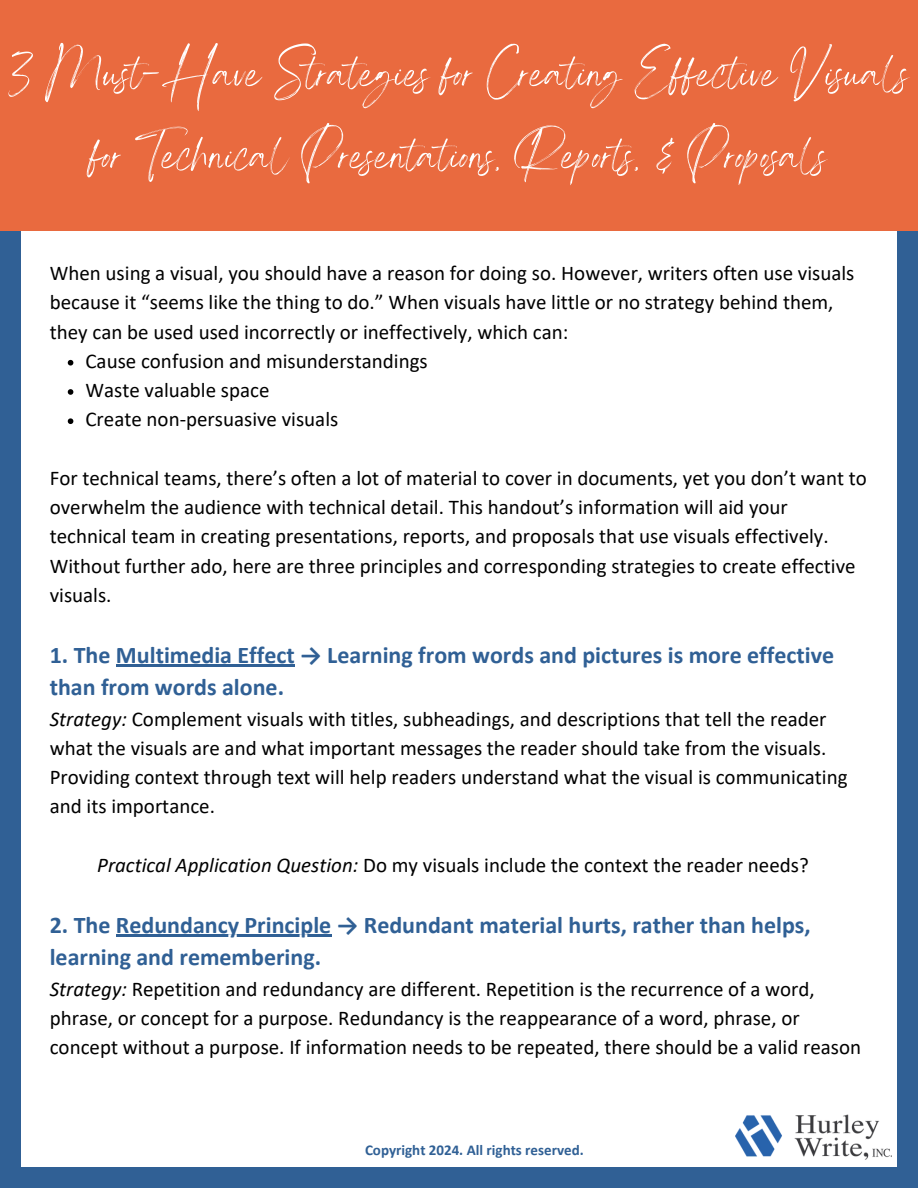
<style>
.page{position:relative;width:918px;height:1188px;background:#fff}
.page>*{position:absolute;margin:0;border:0;box-sizing:border-box;transform-origin:0 0}
.t1{font:59.1px/82.2px "Angella White";color:#fff;text-align:center}
.t2{font:700 24px/32.7px "Calibri";color:#306095}
.t3{font:21px/29.2px "Calibri";color:#000}
.t4{font:700 15px "Calibri";color:#306095}
.s1{font-style:italic}
</style>
<div class="page">
<svg style="left:68px;top:360px;width:5px;height:6px"></svg>
<svg style="left:68px;top:389px;width:5px;height:6px"></svg>
<svg style="left:68px;top:418px;width:5px;height:6px"></svg>
<hr style="left:116px;top:665px;width:179px;height:2px;background:#306095">
<hr style="left:116px;top:935px;width:215px;height:2px;background:#306095">
<div style="left:0;top:1167px;width:918px;height:21px;background:#306095"></div>
<div style="left:897px;top:22px;width:21px;height:1166px;background:#306095"></div>
<div style="left:0;top:22px;width:21px;height:1166px;background:#306095"></div>
<img style="left:736px;top:1114px;width:155px;height:46px">
<div style="left:0;top:0;width:918px;height:230px;background:#e96a3f"></div>
<h1 class="t1" style="left:8px;top:33px;width:903px">3 Must-Have Strategies for Creating Effective Visuals for Technical Presentations, Reports, &amp; Proposals</h1>
<h1 class="t3" style="left:50px;top:260px;width:806px">When using a visual, you should have a reason for doing so. However, writers often use visuals because it “seems like the thing to do.” When visuals have little or no strategy behind them, they can be used used incorrectly or ineffectively, which can:</h1>
<h2 class="t3" style="left:85px;top:348px;width:344px">Cause confusion and misunderstandings</h2>
<p class="t3" style="left:85px;top:377px;width:186px">Waste valuable space</p>
<p class="t3" style="left:85px;top:406px;width:254px">Create non-persuasive visuals</p>
<p class="t3" style="left:50px;top:465px;width:819px">For technical teams, there’s often a lot of material to cover in documents, yet you don’t want to overwhelm the audience with technical detail. This handout’s information will aid your technical team in creating presentations, reports, and proposals that use visuals effectively.<br>Without further ado, here are three principles and corresponding strategies to create effective visuals.</p>
<h2 class="t2" style="left:50px;top:640px;width:786px">1. The Multimedia Effect → Learning from words and pictures is more effective than from words alone.</h2>
<h2 class="t3" style="left:50px;top:706px;width:799px"><span class="s1">Strategy:</span> Complement visuals with titles, subheadings, and descriptions that tell the reader what the visuals are and what important messages the reader should take from the visuals.<br>Providing context through text will help readers understand what the visual is communicating and its importance.</h2>
<h2 class="t3" style="left:97px;top:852px;width:713px"><span class="s1">Practical Application Question:</span> Do my visuals include the context the reader needs?</h2>
<h2 class="t2" style="left:50px;top:910px;width:762px">2. The Redundancy Principle → Redundant material hurts, rather than helps,</h2>
<h2 class="t2" style="left:50px;top:943px;width:273px">learning and remembering.</h2>
<h2 class="t3" style="left:50px;top:976px;width:813px"><span class="s1">Strategy:</span> Repetition and redundancy are different. Repetition is the recurrence of a word, phrase, or concept for a purpose. Redundancy is the reappearance of a word, phrase, or concept without a purpose. If information needs to be repeated, there should be a valid reason</h2>
<p class="t4" style="left:365px;top:1144px;width:220px">Copyright 2024. All rights reserved.</p>
</div>
